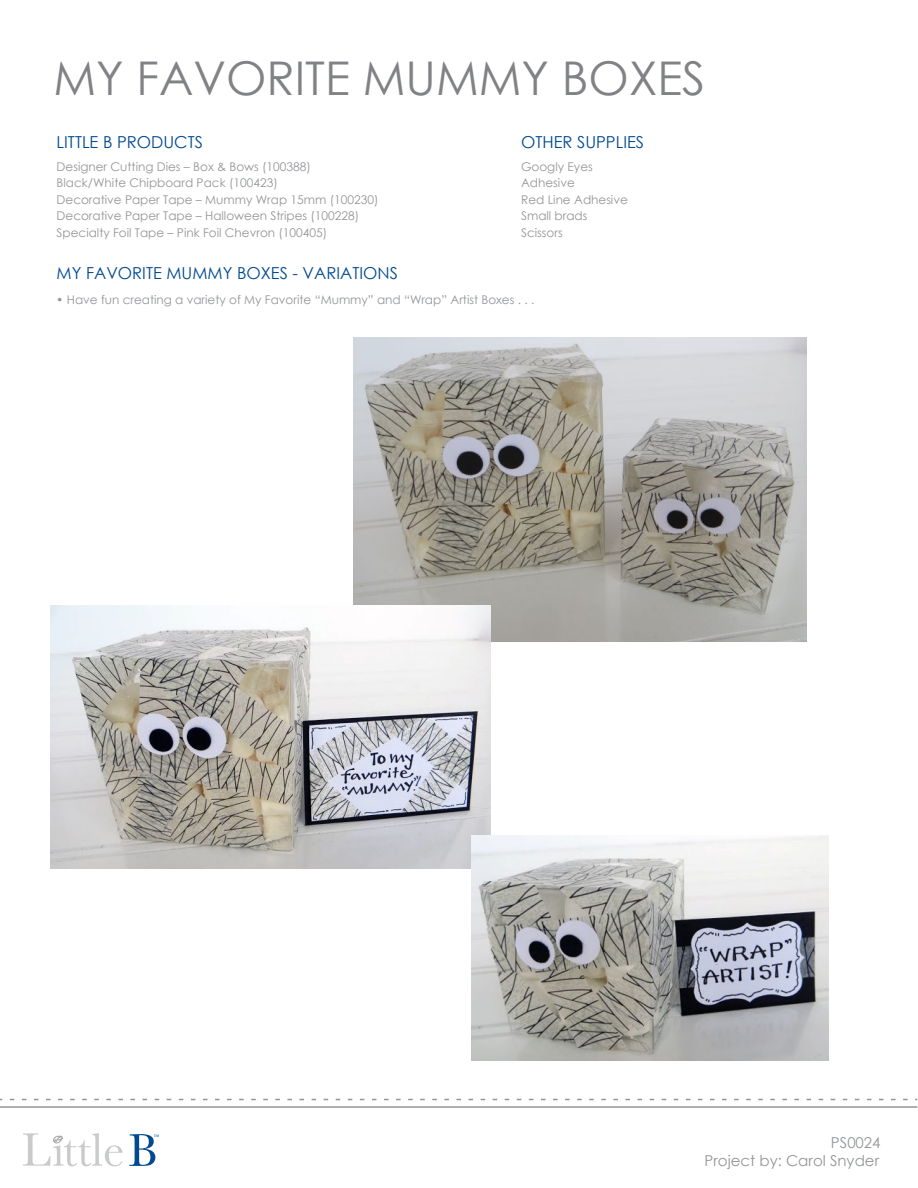
<style>
.page{position:relative;width:918px;height:1188px;background:#fff}
.page>*{position:absolute;margin:0;border:0;box-sizing:border-box;transform-origin:0 0}
.t1{font:46.5px "Century Gothic";color:#808285}
.t2{font:16.5px "Century Gothic";color:#014990}
.t3{font:15px/18px "Century Gothic";color:#939598;text-align:right}
.t4{font:12px/16.5px "Century Gothic";color:#939598}
.t5{font:6.6px "Times";color:#014990}
</style>
<div class="page">
<svg style="left:129px;top:1134px;width:26px;height:32px"></svg>
<svg style="left:23px;top:1133px;width:99px;height:33px"></svg>
<svg style="left:10px;top:1099px;width:907px;height:1px"></svg>
<hr style="left:0;top:1106px;width:917px;height:2px;background:#939598">
<img style="left:354px;top:338px;width:452px;height:304px">
<img style="left:50px;top:606px;width:441px;height:263px">
<img style="left:471px;top:836px;width:358px;height:225px">
<h1 class="t1" style="left:53px;top:49px;width:654px">MY FAVORITE MUMMY BOXES</h1>
<h2 class="t2" style="left:57px;top:132px;width:148px">LITTLE B PRODUCTS</h2>
<h2 class="t2" style="left:521px;top:132px;width:125px">OTHER SUPPLIES</h2>
<p class="t4" style="left:57px;top:158px;width:323px">Designer Cutting Dies – Box &amp; Bows (100388)<br>Black/White Chipboard Pack (100423)<br>Decorative Paper Tape – Mummy Wrap 15mm (100230)<br>Decorative Paper Tape – Halloween Stripes (100228)<br>Specialty Foil Tape – Pink Foil Chevron (100405)</p>
<p class="t4" style="left:521px;top:158px;width:108px">Googly Eyes<br>Adhesive<br>Red Line Adhesive<br>Small brads<br>Scissors</p>
<h2 class="t2" style="left:57px;top:263px;width:343px">MY FAVORITE MUMMY BOXES - VARIATIONS</h2>
<p class="t4" style="left:56px;top:292px;width:480px">• Have fun creating a variety of My Favorite “Mummy” and “Wrap” Artist Boxes . . .</p>
<p class="t5" style="left:154px;top:1130px;width:8px">™</p>
<p class="t3" style="left:705px;top:1134px;width:177px">PS0024<br>Project by: Carol Snyder</p>
</div>
